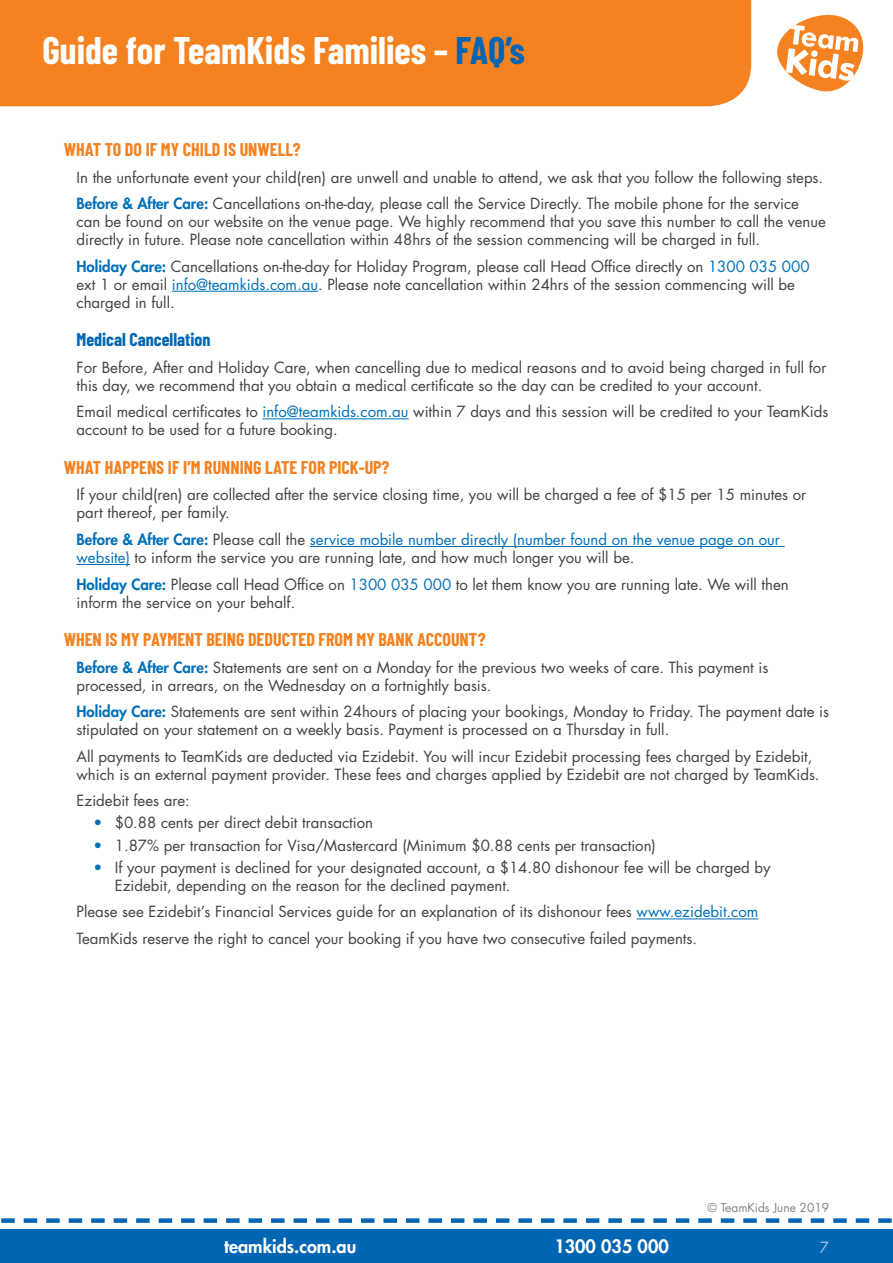
<style>
.page{position:relative;width:893px;height:1263px;background:#fff}
.page>*{position:absolute;margin:0;border:0;box-sizing:border-box;transform-origin:0 0}
.t1{font:700 37.5px "Barlow Condensed";color:#fff}
.Heading1{font:700 18px "Barlow Condensed";color:#f58220}
.t2{font:800 18px "Futura Std";color:#fff}
.Heading2{font:700 18px "Barlow Condensed";color:#0066b3}
.Body{font:15px/18px "Futura Std";color:#414042}
.t3{font:15px "Futura Std";color:#aec0e3}
.t4{font:12px "Futura Std";color:#808285}
.s1{color:#0066b3}
.s2{font-weight:800;color:#006fb8}
.s3{color:#006fb8}
</style>
<div class="page">
<div style="left:0;top:1229px;width:893px;height:34px;background:#0066b3"></div>
<div style="left:0;top:0;width:751px;height:106px;background:#f58220"></div>
<svg style="left:777px;top:14px;width:87px;height:78px"></svg>
<svg style="left:1px;top:1218px;width:891px;height:5px"></svg>
<hr style="left:172px;top:291px;width:146px;height:1px;background:#006fb8">
<hr style="left:262px;top:418px;width:147px;height:1px;background:#006fb8">
<hr style="left:310px;top:546px;width:475px;height:1px;background:#006fb8">
<hr style="left:77px;top:564px;width:53px;height:1px;background:#006fb8">
<hr style="left:637px;top:918px;width:121px;height:1px;background:#006fb8">
<h1 class="t1" style="left:43px;top:27px;width:484px">Guide for TeamKids Families – <span class="s1">FAQ’s</span></h1>
<p class="Heading1" style="left:64px;top:139px;width:238px">WHAT TO DO IF MY CHILD IS UNWELL?</p>
<p class="Body" style="left:77px;top:168px;width:748px">In the unfortunate event your child(ren) are unwell and unable to attend, we ask that you follow the following steps.</p>
<p class="Body" style="left:77px;top:195px;width:751px"><span class="s2">Before &amp; After Care:</span> Cancellations on-the-day, please call the Service Directly. The mobile phone for the service can be found on our website on the venue page. We highly recommend that you save this number to call the venue directly in future. Please note cancellation within 48hrs of the session commencing will be charged in full.</p>
<p class="Body" style="left:77px;top:257px;width:735px"><span class="s2">Holiday Care:</span> Cancellations on-the-day for Holiday Program, please call Head Office directly on <span class="s3">1300 035 000 </span>ext 1 or email <span class="s3">info@teamkids.com.au</span>. Please note cancellation within 24hrs of the session commencing will be charged in full.</p>
<p class="Heading2" style="left:77px;top:329px;width:135px">Medical Cancellation</p>
<p class="Body" style="left:77px;top:358px;width:751px">For Before, After and Holiday Care, when cancelling due to medical reasons and to avoid being charged in full for this day, we recommend that you obtain a medical certificate so the day can be credited to your account.</p>
<p class="Body" style="left:77px;top:403px;width:753px">Email medical certificates to <span class="s3">info@teamkids.com.au</span> within 7 days and this session will be credited to your TeamKids account to be used for a future booking.</p>
<p class="Heading1" style="left:64px;top:456px;width:327px">WHAT HAPPENS IF I’M RUNNING LATE FOR PICK-UP?</p>
<p class="Body" style="left:77px;top:486px;width:731px">If your child(ren) are collected after the service closing time, you will be charged a fee of $15 per 15 minutes or part thereof, per family.</p>
<p class="Body" style="left:77px;top:531px;width:705px"><span class="s2">Before &amp; After Care:</span> Please call the <span class="s3">service mobile number directly (number found on the venue page on our website)</span> to inform the service you are running late, and how much longer you will be.</p>
<p class="Body" style="left:77px;top:575px;width:714px"><span class="s2">Holiday Care:</span> Please call Head Office on <span class="s3">1300 035 000</span> to let them know you are running late. We will then inform the service on your behalf.</p>
<p class="Heading1" style="left:64px;top:628px;width:423px">WHEN IS MY PAYMENT BEING DEDUCTED FROM MY BANK ACCOUNT?</p>
<p class="Body" style="left:77px;top:658px;width:693px"><span class="s2">Before &amp; After Care:</span> Statements are sent on a Monday for the previous two weeks of care. This payment is processed, in arrears, on the Wednesday on a fortnightly basis.</p>
<p class="Body" style="left:77px;top:703px;width:754px"><span class="s2">Holiday Care:</span> Statements are sent within 24hours of placing your bookings, Monday to Friday. The payment date is stipulated on your statement on a weekly basis. Payment is processed on a Thursday in full.</p>
<p class="Body" style="left:77px;top:747px;width:745px">All payments to TeamKids are deducted via Ezidebit. You will incur Ezidebit processing fees charged by Ezidebit, which is an external payment provider. These fees and charges applied by Ezidebit are not charged by TeamKids.</p>
<p class="Body" style="left:77px;top:792px;width:115px">Ezidebit fees are:</p>
<p class="Body" style="left:94px;top:814px;width:281px"><span class="s3">•</span> $0.88 cents per direct debit transaction</p>
<p class="Body" style="left:94px;top:836px;width:564px"><span class="s3">•</span> 1.87% per transaction for Visa/Mastercard (Minimum $0.88 cents per transaction)</p>
<p class="Body" style="left:115px;top:858px;width:657px;text-indent:-21px"><span class="s3">•</span> If your payment is declined for your designated account, a $14.80 dishonour fee will be charged by<br>Ezidebit, depending on the reason for the declined payment.</p>
<p class="Body" style="left:77px;top:903px;width:683px">Please see Ezidebit’s Financial Services guide for an explanation of its dishonour fees <span class="s3">www.ezidebit.com</span></p>
<p class="Body" style="left:77px;top:929px;width:622px">TeamKids reserve the right to cancel your booking if you have two consecutive failed payments.</p>
<p class="t2" style="left:224px;top:1235px;width:134px">teamkids.com.au</p>
<p class="t2" style="left:554px;top:1235px;width:116px">1300 035 000</p>
<p class="t4" style="left:707px;top:1200px;width:123px">© TeamKids June 2019</p>
<p class="t3" style="left:820px;top:1237px;width:11px">7</p>
</div>
